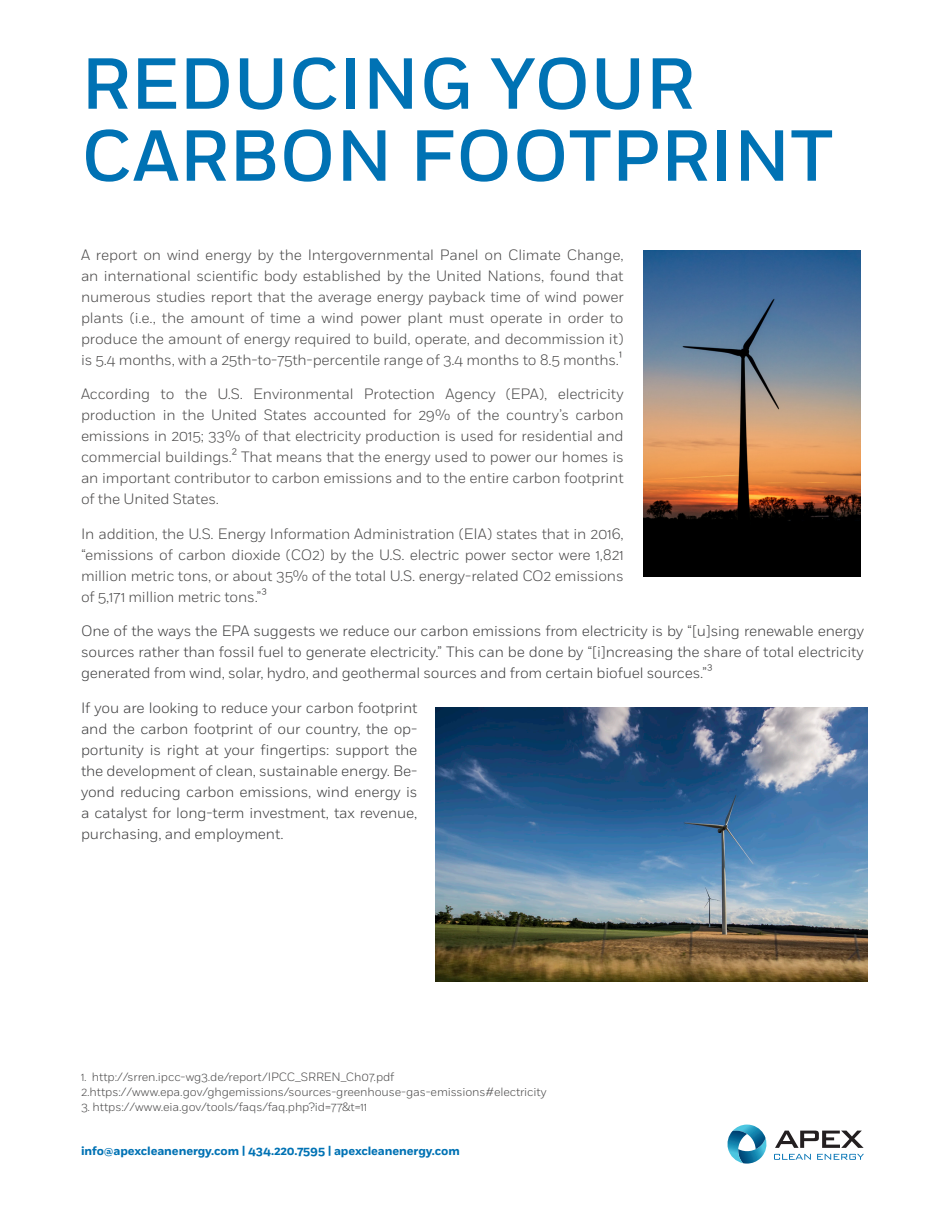
<style>
.page{position:relative;width:945px;height:1215px;background:#fff}
.page>*{position:absolute;margin:0;border:0;box-sizing:border-box;transform-origin:0 0}
.t1{font:500 72px/72px "Fort";color:#0072b4}
.t2{font:300 15px/21px "Fort";letter-spacing:-.01em;color:#494848;text-align:justify}
.t3{font:300 15px/21px "Fort";letter-spacing:-.01em;color:#3e3e3f;text-align:justify}
.t4{font:300 12px "Fort";letter-spacing:-.01em;color:#494848}
.t5{font:700 12px "Fort";letter-spacing:-.01em;color:#0072b4}
</style>
<div class="page">
<svg style="left:775px;top:1131px;width:89px;height:17px"></svg>
<svg style="left:727px;top:1125px;width:40px;height:39px"></svg>
<svg style="left:774px;top:1154px;width:37px;height:6px"></svg>
<svg style="left:817px;top:1154px;width:47px;height:6px"></svg>
<img style="left:436px;top:708px;width:432px;height:274px">
<img style="left:643px;top:251px;width:217px;height:325px">
<p class="t1" style="left:81px;top:49px;width:753px">REDUCING YOUR<br>CARBON FOOTPRINT</p>
<p class="t2" style="left:81px;top:244px;width:544px">A report on wind energy by the Intergovernmental Panel on Climate Change, an international scientific body established by the United Nations, found that numerous studies report that the average energy payback time of wind power plants (i.e., the amount of time a wind power plant must operate in order to produce the amount of energy required to build, operate, and decommission it) is 5.4 months, with a 25th-to-75th-percentile range of 3.4 months to 8.5 months.¹</p>
<p class="t2" style="left:81px;top:384px;width:544px">According to the U.S. Environmental Protection Agency (EPA), electricity production in the United States accounted for 29% of the country’s carbon emissions in 2015; 33% of that electricity production is used for residential and commercial buildings.² That means that the energy used to power our homes is an important contributor to carbon emissions and to the entire carbon footprint of the United States.</p>
<p class="t2" style="left:81px;top:523px;width:544px">In addition, the U.S. Energy Information Administration (EIA) states that in 2016, “emissions of carbon dioxide (CO2) by the U.S. electric power sector were 1,821 million metric tons, or about 35% of the total U.S. energy-related CO2 emissions of 5,171 million metric tons.”³</p>
<p class="t3" style="left:81px;top:621px;width:785px">One of the ways the EPA suggests we reduce our carbon emissions from electricity is by “[u]sing renewable energy sources rather than fossil fuel to generate electricity.” This can be done by “[i]ncreasing the share of total electricity generated from wind, solar, hydro, and geothermal sources and from certain biofuel sources.”<sup>³</sup></p>
<p class="t3" style="left:81px;top:697px;width:338px">If you are looking to reduce your carbon footprint and the carbon footprint of our country, the op&shy;portunity is right at your fingertips: support the the development of clean, sustainable energy. Be&shy;yond reducing carbon emissions, wind energy is a catalyst for long-term investment, tax revenue, purchasing, and employment.</p>
<p class="t4" style="left:81px;top:1070px;width:315px">1. http://srren.ipcc-wg3.de/report/IPCC_SRREN_Ch07.pdf</p>
<p class="t4" style="left:81px;top:1085px;width:467px">2.https://www.epa.gov/ghgemissions/sources-greenhouse-gas-emissions#electricity</p>
<p class="t4" style="left:81px;top:1100px;width:288px">3. https://www.eia.gov/tools/faqs/faq.php?id=77&amp;t=11</p>
<p class="t5" style="left:81px;top:1143px;width:380px">info@apexcleanenergy.com | 434.220.7595 | apexcleanenergy.com</p>
</div>
